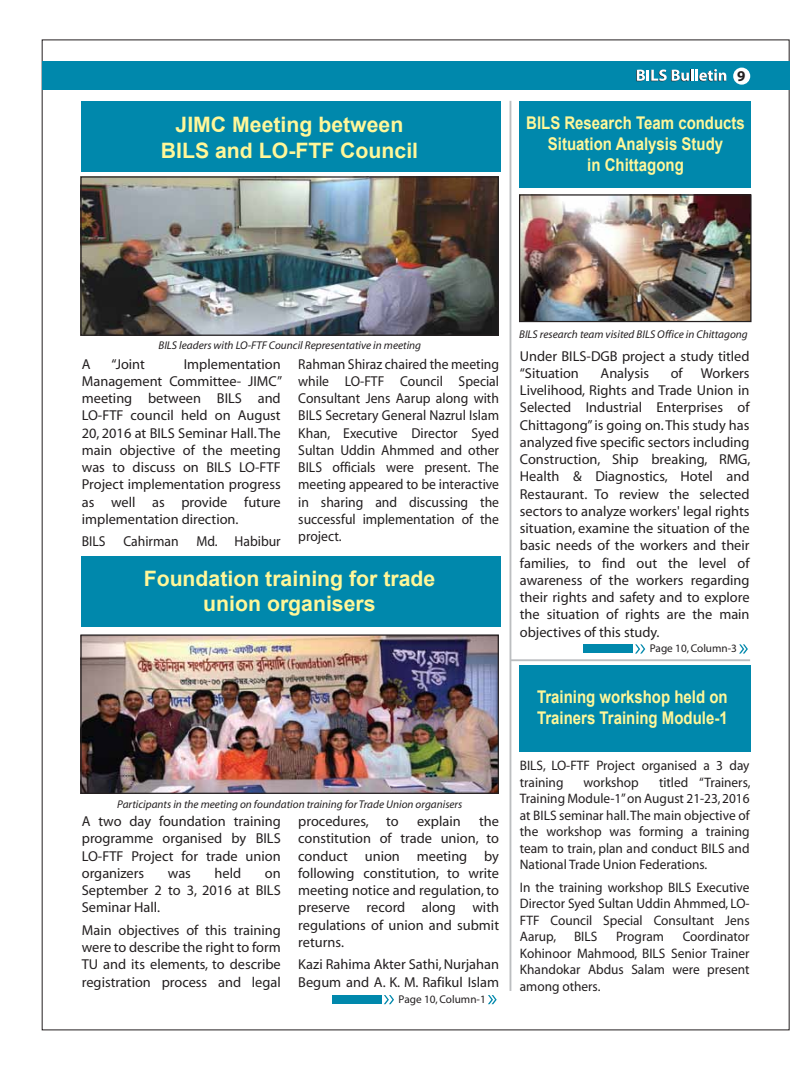
<style>
.page{position:relative;width:810px;height:1080px;background:#fff}
.page>*{position:absolute;margin:0;border:0;box-sizing:border-box;transform-origin:0 0}
.t1{font:700 21.25px/25.5px "Arial";color:#fff799;text-align:center}
.t2{font:700 17.5px/21px "Arial";color:#fff799;text-align:center;scale:.86 1}
.t3{font:700 15px "Myriad";color:#231f20}
.t4{font:14.38px/17.2px "Myriad";color:#231f20;text-align:justify}
.t5{font:14.38px/17.2px "Myriad";color:#231f20;text-align:justify;scale:.95 1}
.t6{font:13.75px/16.5px "Myriad";color:#231f20;text-align:justify}
.t7{font:italic 11.25px "Myriad";color:#231f20}
.t8{font:11.25px "Myriad";color:#231f20}
</style>
<div class="page">
<img style="left:82px;top:636px;width:415px;height:156px">
<img style="left:521px;top:196px;width:229px;height:124px">
<img style="left:82px;top:178px;width:415px;height:156px">
<div style="left:81px;top:102px;width:419px;height:70px;background:#0088ac"></div>
<div style="left:519px;top:102px;width:231px;height:86px;background:#0088ac"></div>
<div style="left:519px;top:665px;width:231px;height:87px;background:#0088ac"></div>
<div style="left:80px;top:176px;width:419px;height:160px;border:1px solid #231f20"></div>
<div style="left:81px;top:556px;width:419px;height:70px;background:#0088ac"></div>
<div style="left:80px;top:634px;width:419px;height:160px;border:1px solid #231f20"></div>
<hr style="left:510px;top:101px;width:1px;height:890px;background:#bcbec0">
<div style="left:42px;top:61px;width:747px;height:28px;background:#0088ac"></div>
<div style="left:733px;top:68px;width:17px;height:17px;background:#fff;border-radius:50%"></div>
<svg style="left:636px;top:69px;width:90px;height:12px"></svg>
<svg style="left:384px;top:995px;width:10px;height:9px"></svg>
<svg style="left:488px;top:995px;width:9px;height:9px"></svg>
<div style="left:332px;top:995px;width:50px;height:9px;background:#0088ac"></div>
<svg style="left:635px;top:644px;width:10px;height:10px"></svg>
<svg style="left:739px;top:644px;width:9px;height:10px"></svg>
<div style="left:584px;top:645px;width:49px;height:8px;background:#0088ac"></div>
<div style="left:519px;top:194px;width:233px;height:128px;border:1px solid #231f20"></div>
<hr style="left:510px;top:659px;width:240px;height:2px;background:#bcbec0">
<p class="t3" style="left:737px;top:68px;width:10px">9</p>
<h1 class="t1" style="left:161px;top:113px;width:259px">JIMC Meeting between<br>BILS and LO-FTF Council</h1>
<p class="t2" style="left:526px;top:113px;width:256px">BILS Research Team conducts<br>Situation Analysis Study<br>in Chittagong</p>
<p class="t7" style="left:159px;top:339px;width:264px">BILS leaders with LO-FTF Council Representative in meeting</p>
<p class="t4" style="left:82px;top:356px;width:202px;text-indent:102px">Implementation Management Committee- JIMC” meeting between BILS and LO-FTF council held on August 20, 2016 at BILS Seminar Hall. The main objective of the meeting was to discuss on BILS LO-FTF Project implementation progress as well as provide future implementation direction.</p>
<p class="t5" style="left:82px;top:534px;width:211px">BILS Cahirman Md. Habibur</p>
<p class="t4" style="left:82px;top:356px;width:10px">A</p>
<p class="t4" style="left:112px;top:356px;width:35px">“Joint</p>
<p class="t5" style="left:298px;top:356px;width:213px">Rahman Shiraz chaired the meeting while LO-FTF Council Special Consultant Jens Aarup along with BILS Secretary General Nazrul Islam Khan, Executive Director Syed Sultan Uddin Ahmmed and other BILS officials were present. The meeting appeared to be interactive in sharing and discussing the successful implementation of the project.</p>
<h1 class="t1" style="left:144px;top:566px;width:293px">Foundation training for trade union organisers</h1>
<p class="t7" style="left:117px;top:799px;width:347px">Participants in the meeting on foundation training for Trade Union organisers</p>
<p class="t4" style="left:82px;top:813px;width:200px">A two day foundation training programme organised by BILS LO-FTF Project for trade union organizers</p>
<p class="t4" style="left:168px;top:865px;width:25px">was</p>
<p class="t4" style="left:215px;top:865px;width:28px">held</p>
<p class="t4" style="left:82px;top:865px;width:200px;text-indent:183px">on September 2 to 3, 2016 at BILS Seminar Hall.</p>
<p class="t4" style="left:82px;top:922px;width:200px">Main objectives of this training were to describe the right to form TU and its elements, to describe registration process and legal</p>
<p class="t4" style="left:298px;top:813px;width:202px;text-indent:181px">the constitution of trade union, to conduct union meeting by following constitution, to write meeting notice and regulation, to preserve record along with regulations of union and submit returns.</p>
<p class="t4" style="left:298px;top:956px;width:202px">Kazi Rahima Akter Sathi, Nurjahan<br>Begum and A. K. M. Rafikul Islam</p>
<p class="t4" style="left:298px;top:813px;width:102px">procedures, to</p>
<p class="t4" style="left:417px;top:813px;width:45px">explain</p>
<p class="t8" style="left:399px;top:993px;width:89px">Page 10, Column-1</p>
<p class="t7" style="left:519px;top:329px;width:230px">BILS research team visited BILS Office in Chittagong</p>
<p class="t4" style="left:520px;top:348px;width:231px">Under BILS-DGB project a study titled “Situation</p>
<p class="t4" style="left:601px;top:365px;width:50px">Analysis</p>
<p class="t4" style="left:671px;top:365px;width:14px">of</p>
<p class="t4" style="left:520px;top:365px;width:232px;text-indent:181px">Workers Livelihood, Rights and Trade Union in Selected Industrial Enterprises of Chittagong” is going on. This study has analyzed five specific sectors including Construction, Ship breaking, RMG, Health &amp; Diagnostics, Hotel and Restaurant. To review the selected sectors to analyze workers' legal rights situation, examine the situation of the basic needs of the workers and their families, to find out the level of awareness of the workers regarding their rights and safety and to explore the situation of rights are the main objectives of this study.</p>
<p class="t8" style="left:650px;top:643px;width:89px">Page 10, Column-3</p>
<p class="t2" style="left:537px;top:686px;width:223px;text-align:left">Training workshop held on<br>Trainers Training Module-1</p>
<p class="t6" style="left:520px;top:758px;width:231px">BILS, LO-FTF Project organised a 3 day training</p>
<p class="t6" style="left:520px;top:774px;width:232px;text-indent:139px">titled “Trainers, Training Module-1” on August 21-23, 2016 at BILS seminar hall. The main objective of the workshop was forming a training team to train, plan and conduct BILS and National Trade Union Federations.</p>
<p class="t6" style="left:520px;top:879px;width:231px">In the training workshop BILS Executive Director Syed Sultan Uddin Ahmmed, LO-FTF Council Special Consultant Jens Aarup,</p>
<p class="t6" style="left:584px;top:774px;width:57px">workshop</p>
<p class="t6" style="left:520px;top:929px;width:231px;text-indent:163px">Coordinator Kohinoor Mahmood, BILS Senior Trainer Khandokar Abdus Salam were present among others.</p>
<p class="t6" style="left:574px;top:929px;width:25px">BILS</p>
<p class="t6" style="left:616px;top:929px;width:49px">Program</p>
</div>
